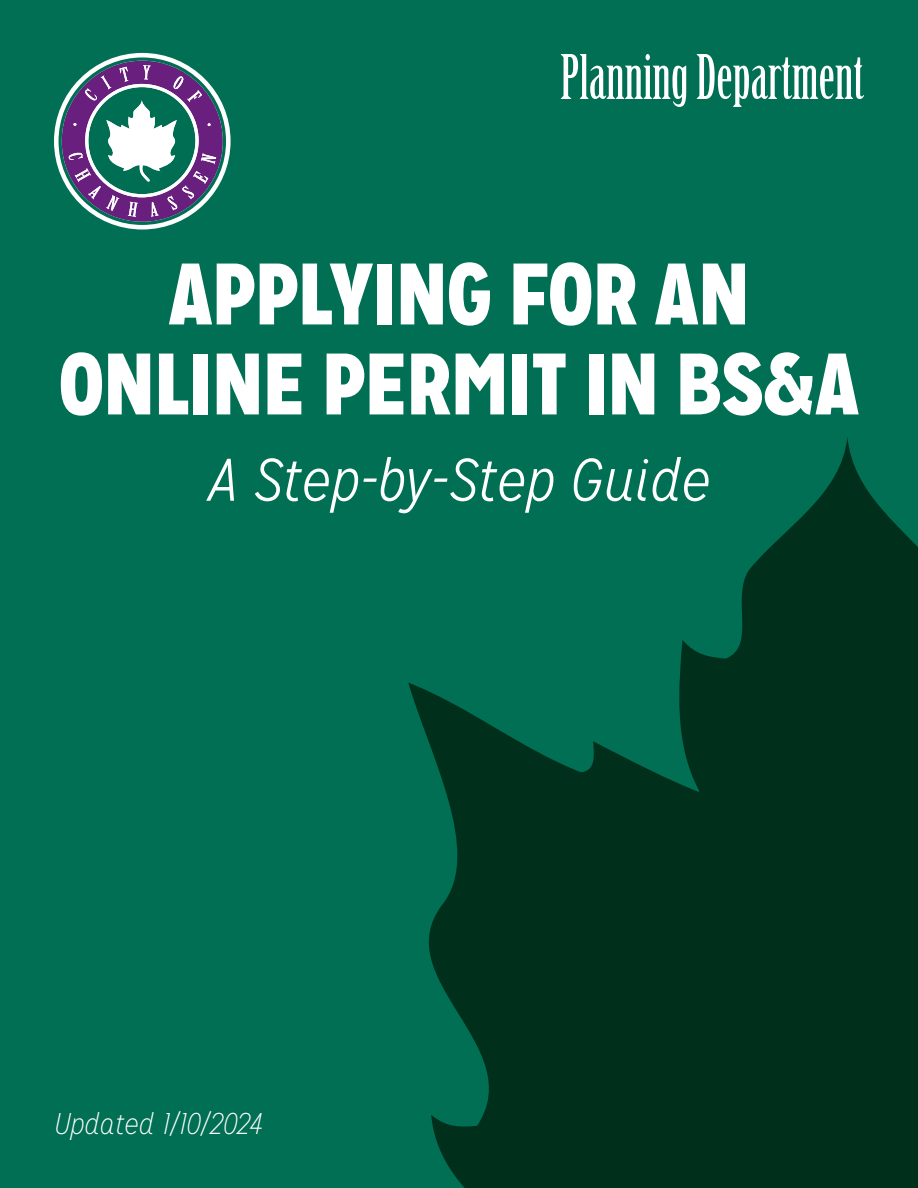
<style>
.page{position:relative;width:918px;height:1188px;background:#006f53}
.page>*{position:absolute;margin:0;border:0;box-sizing:border-box;transform-origin:0 0}
.t1{font:900 87px/90px "Mission Gothic";color:#fff;text-align:center}
.t2{font:60px "Birch Std";color:#fff}
.t3{font:italic 300 60px "Mission Gothic";color:#fff}
.t4{font:italic 100 30px "Mission Gothic";color:#fff}
</style>
<div class="page">
<svg style="left:408px;top:437px;width:510px;height:751px;fill:#00301b"></svg>
<div style="left:54px;top:53px;width:177px;height:176px;background:#fff;border-radius:50%"></div>
<svg style="left:59px;top:57px;width:167px;height:168px"></svg>
<p class="t2" style="left:560px;top:43px;width:305px">Planning Department</p>
<p class="t1" style="left:59px;top:249px;width:801px">APPLYING FOR AN<br>ONLINE PERMIT IN BS&amp;A</p>
<p class="t3" style="left:208px;top:445px;width:503px">A Step-by-Step Guide</p>
<p class="t4" style="left:54px;top:1107px;width:209px">Updated 1/10/2024</p>
</div>
